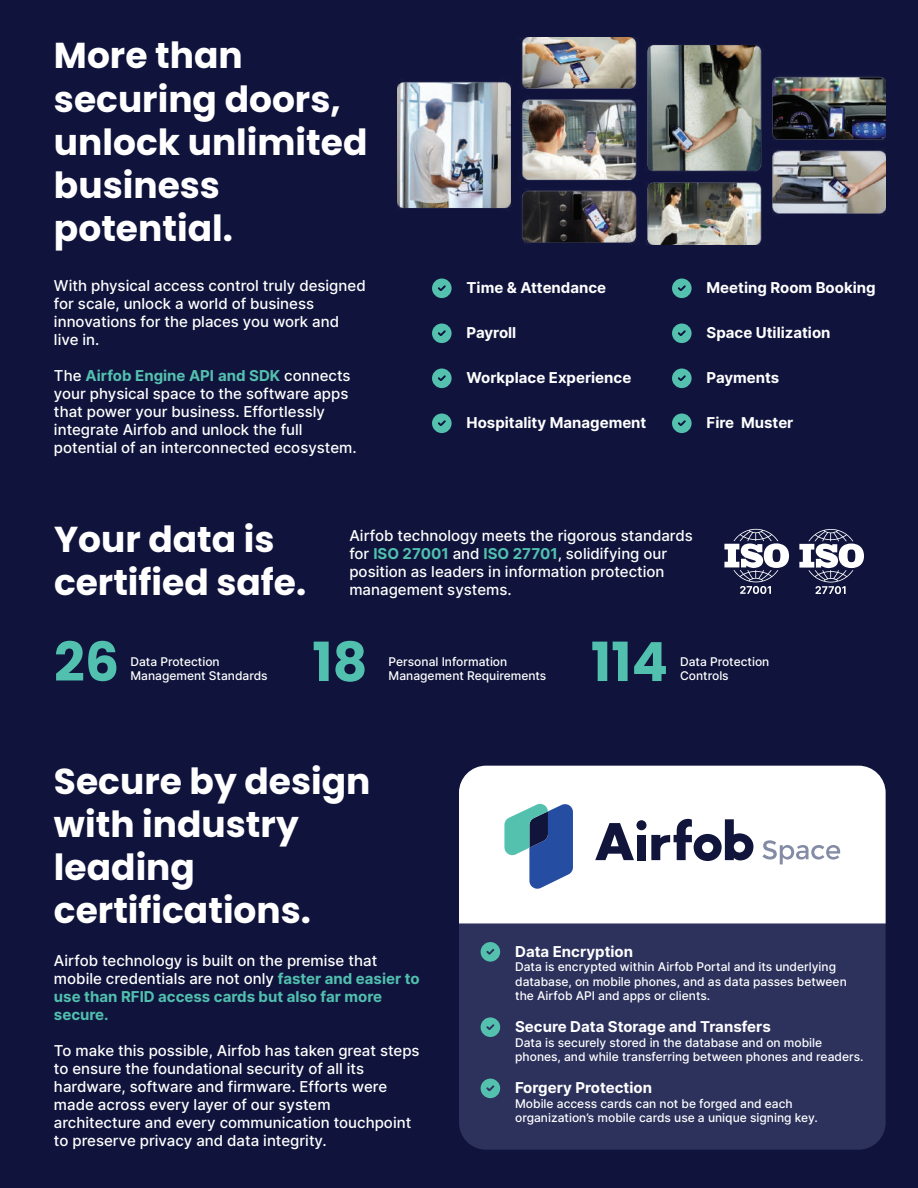
<style>
.page{position:relative;width:918px;height:1188px;background:#10143c}
.page>*{position:absolute;margin:0;border:0;box-sizing:border-box;transform-origin:0 0}
.t1{font:700 54px "Poppins";color:#51c0af}
.t2{font:700 36px/43.2px "Poppins";color:#fff}
.t3{font:500 15px/18px "Inter";color:#fff}
.t4{font:700 15px "Inter";color:#fff}
.t5{font:500 12px/14.4px "Inter";color:#fff}
.s1{font-weight:700;color:#54c1af}
.s2{font-weight:700;color:#51c0af}
</style>
<div class="page">
<svg style="left:799px;top:529px;width:65px;height:65px"></svg>
<svg style="left:799px;top:529px;width:32px;height:13px"></svg>
<svg style="left:724px;top:529px;width:65px;height:65px"></svg>
<svg style="left:432px;top:279px;width:20px;height:19px"></svg>
<svg style="left:672px;top:279px;width:20px;height:19px"></svg>
<svg style="left:432px;top:324px;width:20px;height:19px"></svg>
<svg style="left:672px;top:324px;width:20px;height:19px"></svg>
<svg style="left:432px;top:369px;width:20px;height:19px"></svg>
<svg style="left:672px;top:369px;width:20px;height:19px"></svg>
<svg style="left:432px;top:414px;width:20px;height:19px"></svg>
<svg style="left:672px;top:414px;width:20px;height:19px"></svg>
<img style="left:398px;top:38px;width:488px;height:206px">
<div style="left:459px;top:766px;width:427px;height:384px;background:#2d325d;border-radius:27px"></div>
<div style="left:459px;top:766px;width:427px;height:157px;background:#fff"></div>
<svg style="left:481px;top:1079px;width:19px;height:19px"></svg>
<svg style="left:481px;top:1017px;width:19px;height:20px"></svg>
<svg style="left:481px;top:942px;width:19px;height:20px"></svg>
<svg style="left:595px;top:823px;width:39px;height:37px"></svg>
<div style="left:637px;top:835px;width:9px;height:25px;background:#11153c"></div>
<div style="left:636px;top:820px;width:10px;height:10px;background:#11153c;border-radius:50%"></div>
<svg style="left:651px;top:819px;width:102px;height:42px;background:#9193a5"></svg>
<svg style="left:762px;top:840px;width:78px;height:24px;background:#d9dce3"></svg>
<svg style="left:504px;top:802px;width:69px;height:88px;background:#6e94b7"></svg>
<h2 class="t2" style="left:54px;top:34px;width:315px">More than securing doors, unlock unlimited business potential.</h2>
<p class="t3" style="left:54px;top:277px;width:313px">With physical access control truly designed for scale, unlock a world of business innovations for the places you work and live in.</p>
<p class="t3" style="left:54px;top:367px;width:304px">The <span class="s1">Airfob Engine API and SDK</span> connects your physical space to the software apps that power your business. Effortlessly integrate Airfob and unlock the full potential of an interconnected ecosystem.</p>
<p class="t4" style="left:467px;top:277px;width:141px">Time &amp; Attendance</p>
<p class="t4" style="left:707px;top:277px;width:171px">Meeting Room Booking</p>
<p class="t4" style="left:467px;top:322px;width:51px">Payroll</p>
<p class="t4" style="left:707px;top:322px;width:125px">Space Utilization</p>
<p class="t4" style="left:467px;top:367px;width:166px">Workplace Experience</p>
<p class="t4" style="left:707px;top:367px;width:74px">Payments</p>
<p class="t4" style="left:467px;top:412px;width:181px">Hospitality Management</p>
<p class="t4" style="left:707px;top:412px;width:88px">Fire Muster</p>
<h2 class="t2" style="left:54px;top:518px;width:254px">Your data is certified safe.</h2>
<p class="t3" style="left:349px;top:526px;width:345px">Airfob technology meets the rigorous standards for <span class="s2">ISO 27001</span> and <span class="s2">ISO 27701</span>, solidifying our position as leaders in information protection management systems.</p>
<h1 class="t1" style="left:54px;top:631px;width:67px">26</h1>
<p class="t5" style="left:130px;top:654px;width:139px">Data Protection<br>Management Standards</p>
<h1 class="t1" style="left:312px;top:631px;width:57px">18</h1>
<p class="t5" style="left:389px;top:654px;width:159px">Personal Information<br>Management Requirements</p>
<h1 class="t1" style="left:591px;top:631px;width:79px">114</h1>
<p class="t5" style="left:680px;top:654px;width:91px">Data Protection<br>Controls</p>
<h2 class="t2" style="left:54px;top:760px;width:318px">Secure by design with industry leading certifications.</h2>
<p class="t3" style="left:54px;top:952px;width:367px">Airfob technology is built on the premise that mobile credentials are not only <span class="s2">faster and easier to use than RFID access cards but also far more secure.</span></p>
<p class="t3" style="left:54px;top:1042px;width:367px">To make this possible, Airfob has taken great steps to ensure the foundational security of all its hardware, software and firmware. Efforts were made across every layer of our system architecture and every communication touchpoint to preserve privacy and data integrity.</p>
<p class="t4" style="left:515px;top:940px;width:120px">Data Encryption</p>
<p class="t5" style="left:515px;top:959px;width:333px">Data is encrypted within Airfob Portal and its underlying database, on mobile phones, and as data passes between the Airfob API and apps or clients.</p>
<p class="t4" style="left:515px;top:1016px;width:257px">Secure Data Storage and Transfers</p>
<p class="t5" style="left:515px;top:1035px;width:350px">Data is securely stored in the database and on mobile phones, and while transferring between phones and readers.</p>
<p class="t4" style="left:515px;top:1077px;width:138px">Forgery Protection</p>
<p class="t5" style="left:515px;top:1096px;width:304px">Mobile access cards can not be forged and each organization’s mobile cards use a unique signing key.</p>
</div>
